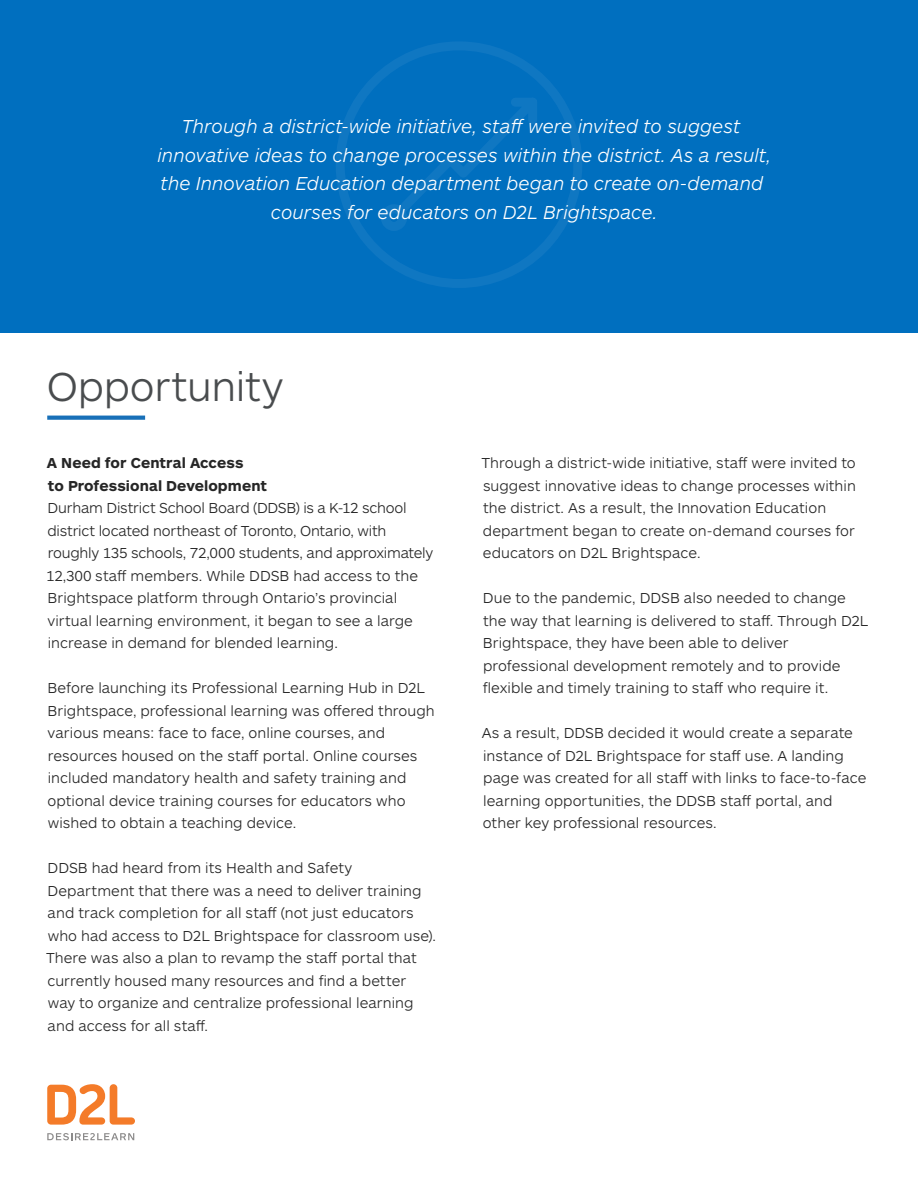
<style>
.page{position:relative;width:918px;height:1188px;background:#fff}
.page>*{position:absolute;margin:0;border:0;box-sizing:border-box;transform-origin:0 0}
.t1{font:300 42px "ARS Maquette";letter-spacing:-.01em;color:#494c4e}
.t2{font:italic 300 19.5px/28.5px "ARS Maquette";letter-spacing:-.005em;color:#fff;text-align:center}
.t3{font:300 15px/22.5px "ARS Maquette";letter-spacing:.005em;color:#262626}
.t4{font:700 15px/22.5px "ARS Maquette";letter-spacing:.005em;color:#262626}
</style>
<div class="page">
<svg style="left:47px;top:1084px;width:88px;height:41px"></svg>
<svg style="left:47px;top:1133px;width:87px;height:7px"></svg>
<svg style="left:47px;top:416px;width:98px;height:4px"></svg>
<div style="left:0;top:0;width:918px;height:333px;background:#006fbf"></div>
<svg style="left:381px;top:98px;width:156px;height:133px"></svg>
<div style="left:336px;top:41px;width:246px;height:247px;border:9px solid #fff;border-radius:50%"></div>
<p class="t2" style="left:158px;top:112px;width:615px">Through a district-wide initiative, staff were invited to suggest innovative ideas to change processes within the district. As a result, the Innovation Education department began to create on-demand courses for educators on D2L Brightspace.</p>
<h1 class="t1" style="left:47px;top:359px;width:238px">Opportunity</h1>
<p class="t4" style="left:47px;top:451px;width:222px">A Need for Central Access<br>to Professional Development</p>
<p class="t3" style="left:46px;top:496px;width:389px">Durham District School Board (DDSB) is a K-12 school district located northeast of Toronto, Ontario, with roughly 135 schools, 72,000 students, and approximately 12,300 staff members. While DDSB had access to the Brightspace platform through Ontario’s provincial virtual learning environment, it began to see a large increase in demand for blended learning.</p>
<p class="t3" style="left:47px;top:676px;width:389px">Before launching its Professional Learning Hub in D2L Brightspace, professional learning was offered through various means: face to face, online courses, and resources housed on the staff portal. Online courses included mandatory health and safety training and optional device training courses for educators who wished to obtain a teaching device.</p>
<p class="t3" style="left:46px;top:856px;width:392px">DDSB had heard from its Health and Safety Department that there was a need to deliver training and track completion for all staff (not just educators who had access to D2L Brightspace for classroom use).<br>There was also a plan to revamp the staff portal that currently housed many resources and find a better<br>way to organize and centralize professional learning and access for all staff.</p>
<p class="t3" style="left:481px;top:451px;width:376px">Through a district-wide initiative, staff were invited to suggest innovative ideas to change processes within the district. As a result, the Innovation Education department began to create on-demand courses for educators on D2L Brightspace.</p>
<p class="t3" style="left:483px;top:586px;width:387px">Due to the pandemic, DDSB also needed to change the way that learning is delivered to staff. Through D2L Brightspace, they have been able to deliver professional development remotely and to provide flexible and timely training to staff who require it.</p>
<p class="t3" style="left:482px;top:721px;width:386px">As a result, DDSB decided it would create a separate instance of D2L Brightspace for staff use. A landing page was created for all staff with links to face-to-face learning opportunities, the DDSB staff portal, and other key professional resources.</p>
</div>
